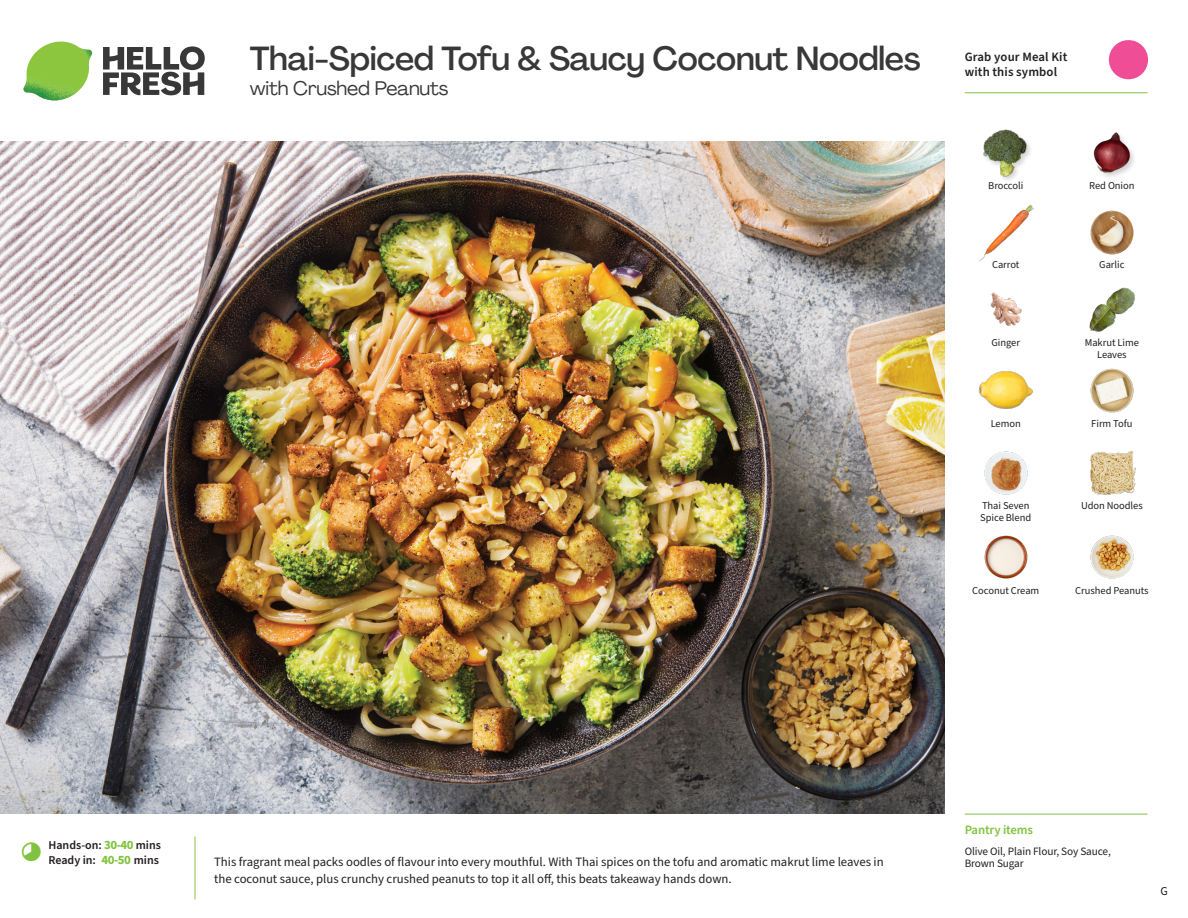
<style>
.page{position:relative;width:1188px;height:918px;background:#fff}
.page>*{position:absolute;margin:0;border:0;box-sizing:border-box;transform-origin:0 0}
._15_Titel_UK{font:500 33px "Agrandir";letter-spacing:-.01em;color:#383839}
._15_Titel_UK-2{font:19.5px "Agrandir";letter-spacing:-.01em;color:#383839}
.Step_6_Text_AU{font:12.75px/16.5px "Source Sans Pro";color:#231f20}
.t1{font:600 12.75px/15px "Source Sans Pro";letter-spacing:.01em;color:#231f20}
._04_Headers_Front{font:600 12.75px "Source Sans Pro";letter-spacing:-.01em;color:#81c340}
._04_Intro{font:600 12px "Source Sans Pro";color:#231f20}
.t2{font:12px "Source Sans Pro";color:#231f20}
._05_Pantry{font:11.25px/12px "Source Sans Pro";letter-spacing:-.01em;color:#231f20}
._18_FRONT_ingredient{font:10.5px/12px "Source Sans Pro";letter-spacing:-.005em;color:#231f20;text-align:center}
.s1{font-weight:700;font-size:12.75px;color:#81c340}
</style>
<div class="page">
<svg style="left:103px;top:46px;width:102px;height:49px"></svg>
<img style="left:23px;top:42px;width:69px;height:59px">
<img style="left:0;top:142px;width:945px;height:672px">
<img style="left:1089px;top:287px;width:46px;height:45px">
<img style="left:1090px;top:368px;width:44px;height:45px">
<img style="left:978px;top:371px;width:55px;height:38px">
<img style="left:984px;top:535px;width:44px;height:44px">
<img style="left:1090px;top:451px;width:46px;height:44px">
<img style="left:1090px;top:535px;width:44px;height:44px">
<img style="left:990px;top:292px;width:32px;height:34px">
<img style="left:979px;top:205px;width:55px;height:56px">
<img style="left:1090px;top:210px;width:44px;height:45px">
<img style="left:983px;top:129px;width:47px;height:51px">
<img style="left:1093px;top:132px;width:41px;height:45px">
<img style="left:984px;top:451px;width:44px;height:44px">
<hr style="left:965px;top:814px;width:183px;height:1px;background:#81c340">
<svg style="left:1091px;top:40px;width:57px;height:54px"></svg>
<hr style="left:965px;top:92px;width:183px;height:1px;background:#81c340">
<p class="_15_Titel_UK" style="left:250px;top:38px;width:672px">Thai-Spiced Tofu &amp; Saucy Coconut Noodles</p>
<p class="_15_Titel_UK-2" style="left:250px;top:76px;width:200px">with Crushed Peanuts</p>
<p class="t1" style="left:965px;top:50px;width:104px">Grab your Meal Kit with this symbol</p>
<p class="_18_FRONT_ingredient" style="left:988px;top:180px;width:37px">Broccoli</p>
<p class="_18_FRONT_ingredient" style="left:1089px;top:180px;width:47px">Red Onion</p>
<p class="_18_FRONT_ingredient" style="left:992px;top:259px;width:29px">Carrot</p>
<p class="_18_FRONT_ingredient" style="left:992px;top:337px;width:30px">Ginger</p>
<p class="_18_FRONT_ingredient" style="left:1099px;top:259px;width:27px">Garlic</p>
<p class="_18_FRONT_ingredient" style="left:1085px;top:337px;width:56px">Makrut Lime<br>Leaves</p>
<p class="_18_FRONT_ingredient" style="left:991px;top:418px;width:32px">Lemon</p>
<p class="_18_FRONT_ingredient" style="left:1091px;top:418px;width:43px">Firm Tofu</p>
<p class="_18_FRONT_ingredient" style="left:982px;top:500px;width:49px">Thai Seven</p>
<p class="_18_FRONT_ingredient" style="left:1081px;top:500px;width:63px">Udon Noodles</p>
<p class="_18_FRONT_ingredient" style="left:980px;top:512px;width:52px">Spice Blend</p>
<p class="_18_FRONT_ingredient" style="left:972px;top:584px;width:68px">Coconut Cream</p>
<p class="_18_FRONT_ingredient" style="left:1075px;top:584px;width:75px">Crushed Peanuts</p>
<p class="_04_Intro" style="left:48px;top:837px;width:114px">Hands-on: <span class="s1">30-40</span> mins</p>
<p class="_04_Intro" style="left:48px;top:852px;width:112px">Ready in: <span class="s1">40-50</span> mins</p>
<p class="Step_6_Text_AU" style="left:214px;top:854px;width:671px">This fragrant meal packs oodles of flavour into every mouthful. With Thai spices on the tofu and aromatic makrut lime leaves in the coconut sauce, plus crunchy crushed peanuts to top it all off, this beats takeaway hands down.</p>
<p class="_04_Headers_Front" style="left:965px;top:821px;width:70px">Pantry items</p>
<p class="_05_Pantry" style="left:965px;top:846px;width:148px">Olive Oil, Plain Flour, Soy Sauce,<br>Brown Sugar</p>
<p class="t2" style="left:1160px;top:883px;width:9px">G</p>
</div>
